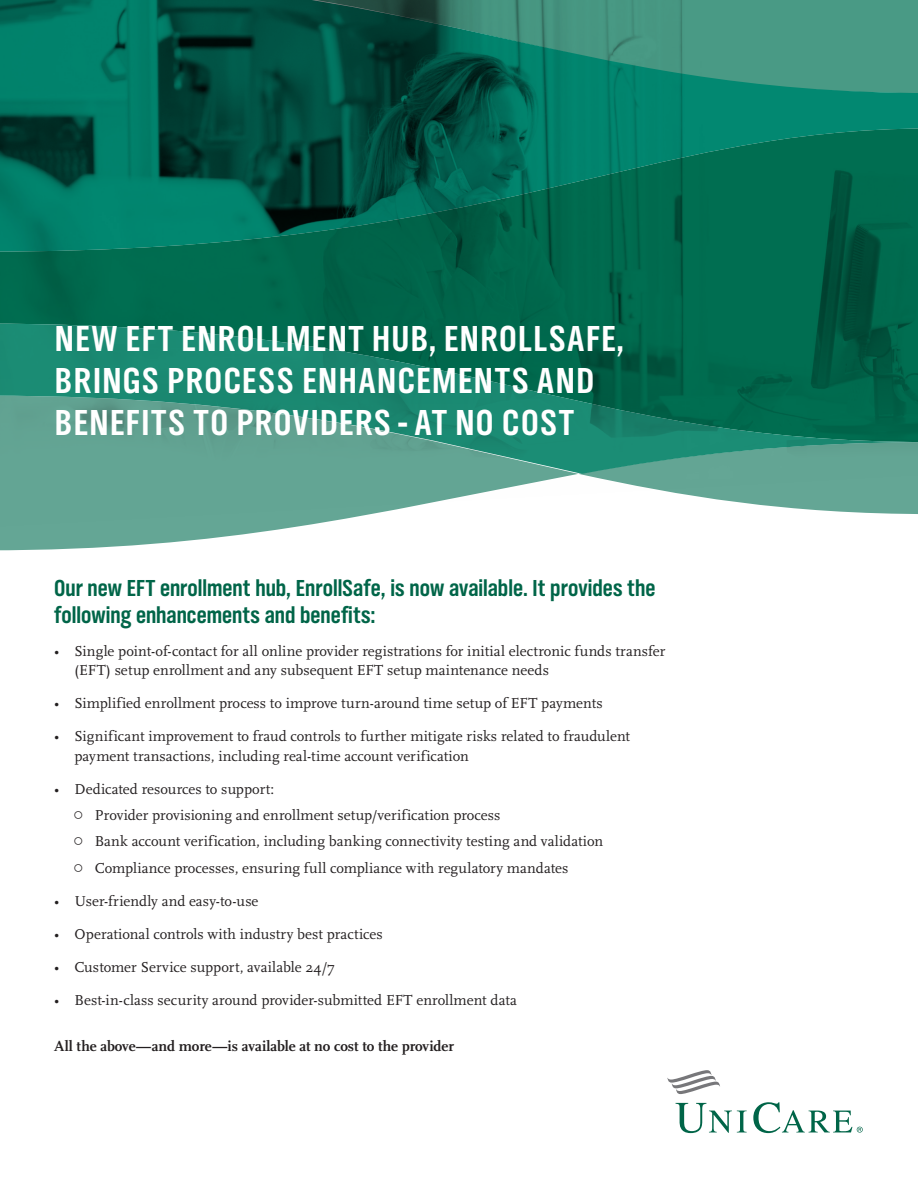
<style>
.page{position:relative;width:918px;height:1188px;background:#fff}
.page>*{position:absolute;margin:0;border:0;box-sizing:border-box;transform-origin:0 0}
.t1{font:37.5px/42px "TV Nord EF Bold Con";letter-spacing:.045em;color:#fff}
.t2{font:24px/27px "TV Nord EF Bold Con";color:#006548}
.t3{font:15px/19.5px "Scala";letter-spacing:.005em;color:#231f20}
.t4{font:700 15px "Scala";letter-spacing:-.01em;color:#231f20}
.s1{font-family:"TV Nord EF"}
</style>
<div class="page">
<svg style="left:676px;top:1103px;width:71px;height:30px"></svg>
<svg style="left:667px;top:1070px;width:53px;height:24px"></svg>
<svg style="left:753px;top:1102px;width:110px;height:31px"></svg>
<svg style="left:0;top:0;width:918px;height:128px;background:#14715f"></svg>
<svg style="left:0;top:128px;width:918px;height:196px;background:#00664e"></svg>
<svg style="left:0;top:474px;width:577px;height:76px;fill:#64a695"></svg>
<svg style="left:579px;top:474px;width:339px;height:40px"></svg>
<svg style="left:0;top:324px;width:918px;height:150px;background:#25836c"></svg>
<h1 class="t1" style="left:55px;top:318px;width:571px">NEW EFT ENROLLMENT HUB, ENROLLSAFE,<br>BRINGS PROCESS ENHANCEMENTS AND<br>BENEFITS TO PROVIDERS - AT NO COST</h1>
<h2 class="t2" style="left:54px;top:575px;width:603px">Our new EFT enrollment hub, EnrollSafe, is now available. It provides the following enhancements and benefits:</h2>
<p class="t3" style="left:74px;top:641px;width:593px;text-indent:-20px">• Single point-of-contact for all online provider registrations for initial electronic funds transfer (EFT) setup enrollment and any subsequent EFT setup maintenance needs</p>
<p class="t3" style="left:54px;top:694px;width:550px">• Simplified enrollment process to improve turn-around time setup of EFT payments</p>
<p class="t3" style="left:74px;top:727px;width:557px;text-indent:-20px">• Significant improvement to fraud controls to further mitigate risks related to fraudulent payment transactions, including real-time account verification</p>
<p class="t3" style="left:54px;top:779px;width:7px">•</p>
<p class="t3" style="left:74px;top:779px;width:201px">Dedicated resources to support:</p>
<p class="t3" style="left:74px;top:806px;width:428px"><span class="s1">○</span> Provider provisioning and enrollment setup/verification process</p>
<p class="t3" style="left:74px;top:832px;width:530px"><span class="s1">○</span> Bank account verification, including banking connectivity testing and validation</p>
<p class="t3" style="left:74px;top:858px;width:496px"><span class="s1">○</span> Compliance processes, ensuring full compliance with regulatory mandates</p>
<p class="t3" style="left:54px;top:891px;width:206px">• User-friendly and easy-to-use</p>
<p class="t3" style="left:54px;top:924px;width:330px">• Operational controls with industry best practices</p>
<p class="t3" style="left:54px;top:957px;width:282px">• Customer Service support, available 24/7</p>
<p class="t3" style="left:54px;top:990px;width:464px">• Best-in-class security around provider-submitted EFT enrollment data</p>
<p class="t4" style="left:54px;top:1038px;width:401px">All the above—and more—is available at no cost to the provider</p>
</div>
